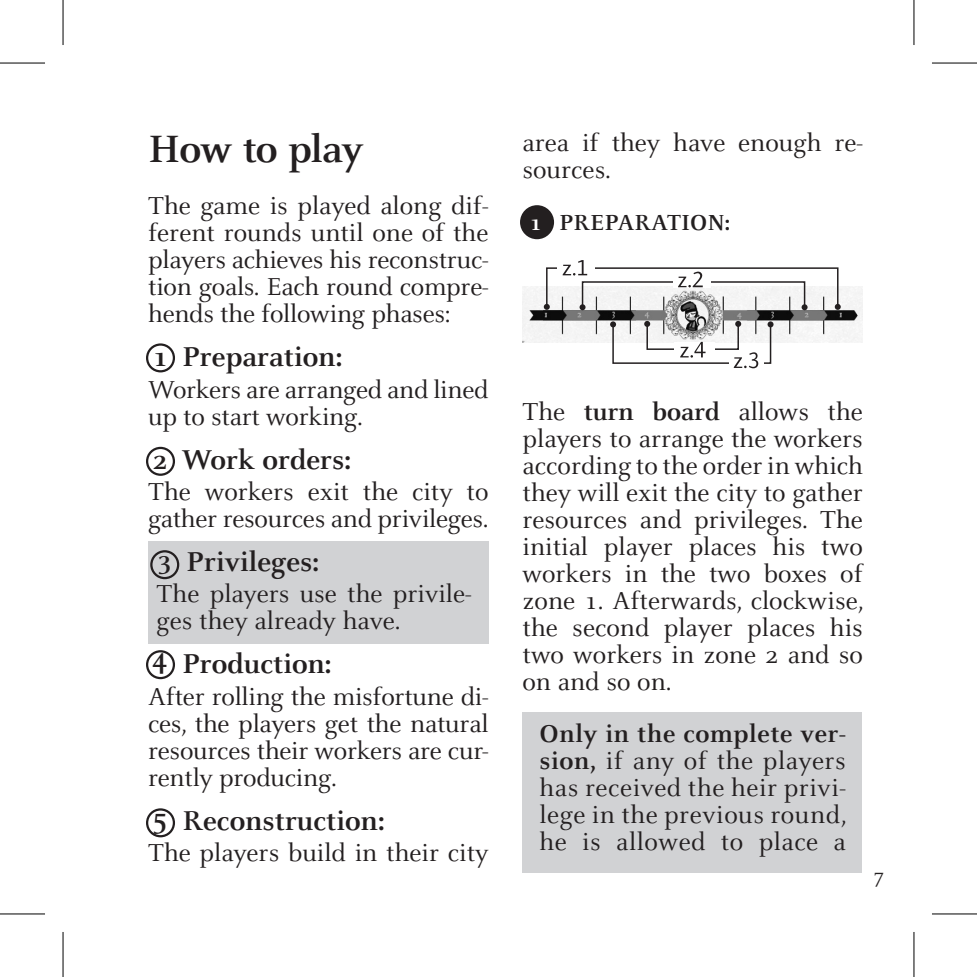
<style>
.page{position:relative;width:977px;height:977px;background:#fff}
.page>*{position:absolute;margin:0;border:0;box-sizing:border-box;transform-origin:0 0}
.t1{font:700 42px "Celeste";letter-spacing:-.025em;color:#231f20}
.t2{font:700 30px "Celeste";color:#231f20}
.t3{font:27px/27px "Celeste";letter-spacing:-.005em;color:#231f20;text-align:justify}
.t4{font:700 24px "Celeste";color:#231f20}
.t5{font:21px "Celeste";color:#231f20}
.s1{font-size:27px}
.s2{color:#fff}
.s3{font-weight:700}
</style>
<div class="page">
<div style="left:148px;top:541px;width:340px;height:102px;background:#d1d2d4"></div>
<div style="left:522px;top:711px;width:340px;height:161px;background:#d1d2d4"></div>
<div style="left:520px;top:205px;width:34px;height:34px;background:#231f20;border-radius:50%"></div>
<div style="left:146px;top:343px;width:29px;height:29px;border:2px solid #231f20;border-radius:50%"></div>
<div style="left:146px;top:447px;width:29px;height:29px;border:2px solid #231f20;border-radius:50%"></div>
<div style="left:150px;top:550px;width:29px;height:29px;border:2px solid #231f20;border-radius:50%"></div>
<div style="left:146px;top:650px;width:29px;height:29px;border:2px solid #231f20;border-radius:50%"></div>
<div style="left:146px;top:808px;width:29px;height:29px;border:2px solid #231f20;border-radius:50%"></div>
<img style="left:522px;top:287px;width:340px;height:55px">
<div style="left:646px;top:323px;width:93px;height:27px;border:2px solid #231f20"></div>
<svg style="left:644px;top:321px;width:6px;height:6px"></svg>
<svg style="left:735px;top:321px;width:6px;height:6px"></svg>
<div style="left:546px;top:267px;width:292px;height:40px;border:2px solid #231f20"></div>
<svg style="left:834px;top:304px;width:6px;height:6px"></svg>
<svg style="left:543px;top:304px;width:6px;height:6px"></svg>
<div style="left:557px;top:256px;width:38px;height:23px;background:#fff"></div>
<svg style="left:562px;top:260px;width:25px;height:15px"></svg>
<div style="left:612px;top:323px;width:159px;height:41px;border:2px solid #231f20"></div>
<svg style="left:610px;top:321px;width:6px;height:6px"></svg>
<svg style="left:767px;top:321px;width:6px;height:6px"></svg>
<div style="left:674px;top:342px;width:40px;height:17px;background:#fff"></div>
<div style="left:729px;top:351px;width:34px;height:21px;background:#fff"></div>
<svg style="left:680px;top:342px;width:25px;height:15px"></svg>
<div style="left:581px;top:281px;width:224px;height:27px;border:2px solid #231f20"></div>
<svg style="left:801px;top:304px;width:6px;height:6px"></svg>
<svg style="left:579px;top:304px;width:6px;height:6px"></svg>
<div style="left:673px;top:271px;width:38px;height:17px;background:#fff"></div>
<svg style="left:678px;top:271px;width:24px;height:16px"></svg>
<svg style="left:733px;top:352px;width:25px;height:16px"></svg>
<hr style="left:0;top:62px;width:45px;height:2px;background:#000">
<hr style="left:931px;top:62px;width:45px;height:2px;background:#000">
<hr style="left:0;top:913px;width:45px;height:1px;background:#000">
<hr style="left:931px;top:913px;width:45px;height:1px;background:#000">
<hr style="left:62px;top:0;width:2px;height:45px;background:#000">
<hr style="left:62px;top:931px;width:2px;height:45px;background:#000">
<hr style="left:913px;top:0;width:1px;height:45px;background:#000">
<hr style="left:913px;top:931px;width:1px;height:45px;background:#000">
<p class="t1" style="left:148px;top:127px;width:216px">How to play</p>
<p class="t3" style="left:148px;top:193px;width:342px">The game is played along dif&shy;ferent rounds until one of the players achieves his reconstruc&shy;tion goals. Each round compre&shy;hends the following phases:</p>
<p class="t2" style="left:152px;top:341px;width:192px">1 Preparation:</p>
<p class="t3" style="left:148px;top:377px;width:342px">Workers are arranged and lined up to start working.</p>
<p class="t2" style="left:153px;top:443px;width:200px">2 Work orders:</p>
<p class="t3" style="left:148px;top:479px;width:342px">The workers exit the city to gather resources and privileges.</p>
<p class="t2" style="left:158px;top:546px;width:163px"><span class="s1">3</span> Privileges:</p>
<p class="t3" style="left:157px;top:581px;width:316px">The players use the privile&shy;ges they already have.</p>
<p class="t2" style="left:152px;top:648px;width:181px">4 Production:</p>
<p class="t3" style="left:148px;top:683px;width:342px">After rolling the misfortune di&shy;ces, the players get the natural resources their workers are cur&shy;rently producing.</p>
<p class="t2" style="left:152px;top:804px;width:234px">5 Reconstruction:</p>
<p class="t3" style="left:148px;top:840px;width:342px">The players build in their city</p>
<p class="t3" style="left:522px;top:130px;width:342px">area if they have enough re&shy;sources.</p>
<p class="t4" style="left:529px;top:210px;width:202px"><span class="s2">1</span> PREPARATION:</p>
<p class="t3" style="left:522px;top:398px;width:342px">The <span class="s3">turn board</span> allows the players to arrange the workers according to the order in which they will exit the city to gather resources and privileges. The initial player places his two workers in the two boxes of zone 1. Afterwards, clockwise, the second player places his two workers in zone 2 and so on and so on.</p>
<p class="t3" style="left:539px;top:721px;width:308px"><span class="s3">Only in the complete ver&shy;sion,</span> if any of the players has received the heir privi&shy;lege in the previous round, he is allowed to place a</p>
<p class="t5" style="left:873px;top:865px;width:12px">7</p>
</div>
